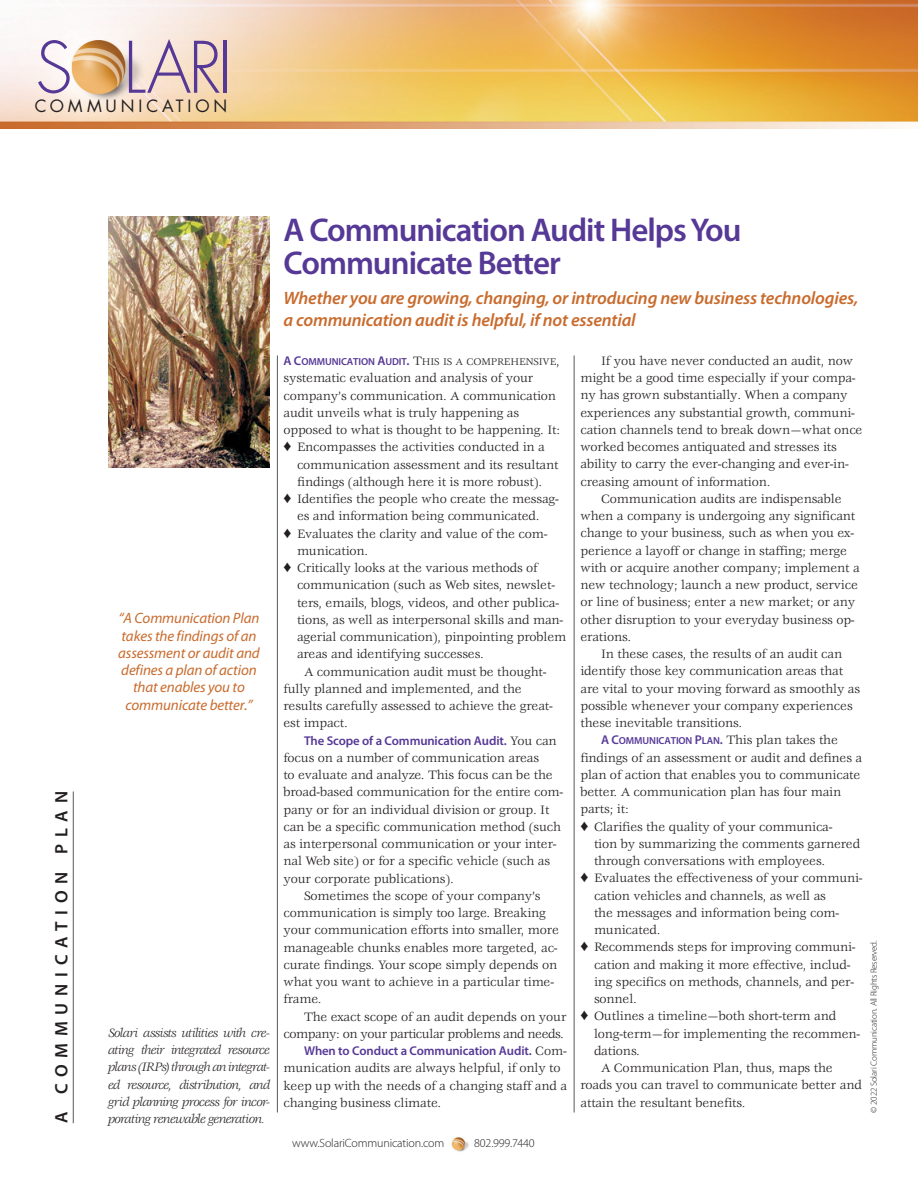
<style>
.page{position:relative;width:918px;height:1188px;background:#fff}
.page>*{position:absolute;margin:0;border:0;box-sizing:border-box;transform-origin:0 0}
.t1{font:300 69px "Futura";color:#563896}
.heading{font:600 33px/33px "Myriad Pro";letter-spacing:-.03em;color:#563896}
.subheading{font:italic 600 18px/21.6px "Myriad Pro";letter-spacing:-.01em;color:#c96b2d}
.t2{font:600 18px "Myriad Pro";letter-spacing:.38em;color:#231f20}
.t3{font:16.5px "Futura";letter-spacing:.24em;color:#231f20}
.quote_text{font:italic 15px/17.2px "Myriad Pro";letter-spacing:-.01em;color:#c96b2d;text-align:center}
.Body_Text{font:13.35px/17.2px "Veljovic";letter-spacing:-.01em;color:#231f20}
.t4{font:italic 13.35px/17.2px "Veljovic";letter-spacing:-.045em;color:#231f20;text-align:justify}
.first_paragraph{font:13.35px/17.2px "Veljovic";letter-spacing:-.01em;color:#231f20}
.Body_Text-2{font:13.35px/17.2px "Veljovic";letter-spacing:-.03em;color:#231f20;text-align:right}
.Body_Text-3{font:600 12.75px "Myriad Pro";letter-spacing:-.01em;color:#563896}
.t5{font:300 12px "Myriad Pro";letter-spacing:-.01em;color:#231f20}
.first_paragraph-2{font:10.65px "Veljovic Book SC800";letter-spacing:-.01em;color:#231f20}
.t6{font:300 9px "Myriad Pro";letter-spacing:-.02em;color:#231f20}
.s1{font-family:"Myriad Pro Semibold SC800";font-size:12.75px;color:#563896}
.s2{font-family:"Myriad Pro Semibold SC800";font-size:10.2px;color:#563896}
.s3{font-size:13.35px}
.s4{font-family:"Veljovic";font-weight:400;font-size:13.35px;color:#231f20}
.s5{font-family:"Myriad Pro";font-weight:600;font-size:12.75px;color:#563896}
</style>
<div class="page">
<hr style="left:73px;top:792px;width:1px;height:331px;background:#57585a">
<img style="left:451px;top:1137px;width:18px;height:15px">
<hr style="left:574px;top:356px;width:1px;height:757px;background:#57585a">
<hr style="left:277px;top:356px;width:1px;height:756px;background:#57585a">
<img style="left:108px;top:216px;width:162px;height:251px">
<img style="left:1px;top:0;width:917px;height:128px">
<h1 class="t1" style="left:35px;top:23px;width:199px">S LARI</h1>
<p class="t3" style="left:35px;top:94px;width:194px">COMMUNICATION</p>
<h3 class="t2" style="left:51px;top:1123px;width:334px;rotate:-90deg">A COMMUNICATION PLAN</h3>
<p class="quote_text" style="left:118px;top:610px;width:143px">“A Communication Plan takes the findings of an assessment or audit and defines a plan of action that enables you to communicate better.”</p>
<p class="t4" style="left:108px;top:1025px;width:164px">Solari assists utilities with cre&shy;ating their integrated resource plans (IRPs) through an integrat&shy;ed resource, distribution, and grid planning process for incor&shy;porating renewable generation.</p>
<p class="heading" style="left:284px;top:214px;width:460px">A Communication Audit Helps You<br>Communicate Better</p>
<p class="subheading" style="left:284px;top:288px;width:576px">Whether you are growing, changing, or introducing new business technologies, a communication audit is helpful, if not essential</p>
<p class="first_paragraph-2" style="left:284px;top:356px;width:278px"><span class="s1">A C</span><span class="s2">OMMUNICATION</span> <span class="s1">A</span><span class="s2">UDIT</span><span class="s1">.</span> <span class="s3">T</span>HIS IS A COMPREHENSIVE<span class="s3">,</span></p>
<p class="first_paragraph" style="left:284px;top:370px;width:278px">systematic evaluation and analysis of your company’s communication. A communication audit unveils what is truly happening as opposed to what is thought to be happening. It:</p>
<p class="Body_Text" style="left:297px;top:439px;width:263px;text-indent:-14px">♦ Encompasses the activities conducted in a communication assessment and its resultant findings (although here it is more robust).</p>
<p class="Body_Text" style="left:284px;top:491px;width:277px;text-align:center">♦ Identifies the people who create the messag&shy;es and information being communicated.</p>
<p class="Body_Text" style="left:297px;top:525px;width:252px;text-indent:-14px">♦ Evaluates the clarity and value of the com&shy;munication.</p>
<p class="Body_Text" style="left:297px;top:560px;width:271px;text-indent:-14px">♦ Critically looks at the various methods of communication (such as Web sites, newslet&shy;ters, emails, blogs, videos, and other publica&shy;tions, as well as interpersonal skills and man&shy;agerial communication), pinpointing problem areas and identifying successes.</p>
<p class="Body_Text" style="left:284px;top:663px;width:271px;text-indent:21px">A communication audit must be thought&shy;fully planned and implemented, and the results carefully assessed to achieve the great&shy;est impact.</p>
<p class="Body_Text-3" style="left:304px;top:733px;width:254px">The Scope of a Communication Audit. <span class="s4">You can</span></p>
<p class="Body_Text" style="left:284px;top:750px;width:281px">focus on a number of communication areas<br>to evaluate and analyze. This focus can be the broad-based communication for the entire com&shy;pany or for an individual division or group. It can be a specific communication method (such as interpersonal communication or your inter&shy;nal Web site) or for a specific vehicle (such as your corporate publications).</p>
<p class="Body_Text" style="left:284px;top:888px;width:277px;text-indent:21px">Sometimes the scope of your company’s communication is simply too large. Breaking your communication efforts into smaller, more manageable chunks enables more targeted, ac&shy;curate findings. Your scope simply depends on what you want to achieve in a particular time&shy;frame.</p>
<p class="Body_Text-2" style="left:284px;top:1008px;width:285px">The exact scope of an audit depends on your company: on your particular problems and needs.</p>
<p class="Body_Text-3" style="left:304px;top:1044px;width:264px">When to Conduct a Communication Audit. <span class="s4">Com-</span></p>
<p class="Body_Text" style="left:284px;top:1060px;width:285px">munication audits are always helpful, if only to keep up with the needs of a changing staff and a changing business climate.</p>
<p class="Body_Text" style="left:580px;top:353px;width:284px;text-indent:21px">If you have never conducted an audit, now might be a good time especially if your compa&shy;ny has grown substantially. When a company experiences any substantial growth, communi&shy;cation channels tend to break down—what once worked becomes antiquated and stresses its ability to carry the ever-changing and ever-in&shy;creasing amount of information.</p>
<p class="Body_Text" style="left:580px;top:491px;width:281px;text-indent:21px">Communication audits are indispensable when a company is undergoing any significant change to your business, such as when you ex&shy;perience a layoff or change in staffing; merge with or acquire another company; implement a new technology; launch a new product, service or line of business; enter a new market; or any other disruption to your everyday business op&shy;erations.</p>
<p class="Body_Text" style="left:580px;top:646px;width:281px;text-indent:21px">In these cases, the results of an audit can identify those key communication areas that are vital to your moving forward as smoothly as possible whenever your company experiences these inevitable transitions.</p>
<p class="Body_Text" style="left:580px;top:732px;width:283px;text-indent:21px"><span class="s1">A C</span><span class="s2">OMMUNICATION</span> <span class="s1">P</span><span class="s2">LAN</span><span class="s5">.</span> This plan takes the findings of an assessment or audit and defines a plan of action that enables you to communicate better. A communication plan has four main parts; it:</p>
<p class="Body_Text" style="left:594px;top:819px;width:268px;text-indent:-14px">♦ Clarifies the quality of your communica-<br>tion by summarizing the comments garnered through conversations with employees.</p>
<p class="Body_Text" style="left:594px;top:870px;width:270px;text-indent:-14px">♦ Evaluates the effectiveness of your communi&shy;cation vehicles and channels, as well as<br>the messages and information being com&shy;municated.</p>
<p class="Body_Text" style="left:594px;top:939px;width:263px;text-indent:-14px">♦ Recommends steps for improving communi&shy;cation and making it more effective, includ&shy;ing specifics on methods, channels, and per&shy;sonnel.</p>
<p class="Body_Text" style="left:594px;top:1008px;width:268px;text-indent:-14px">♦ Outlines a timeline—both short-term and long-term—for implementing the recommen&shy;dations.</p>
<p class="Body_Text" style="left:580px;top:1060px;width:283px;text-indent:21px">A Communication Plan, thus, maps the roads you can travel to communicate better and attain the resultant benefits.</p>
<p class="t6" style="left:869px;top:1113px;width:174px;rotate:-90deg">© 2022 Solari Communication. All Rights Reserved.</p>
<p class="t5" style="left:292px;top:1137px;width:154px">www.SolariCommunication.com</p>
<p class="t5" style="left:474px;top:1137px;width:62px">802.999.7440</p>
</div>
